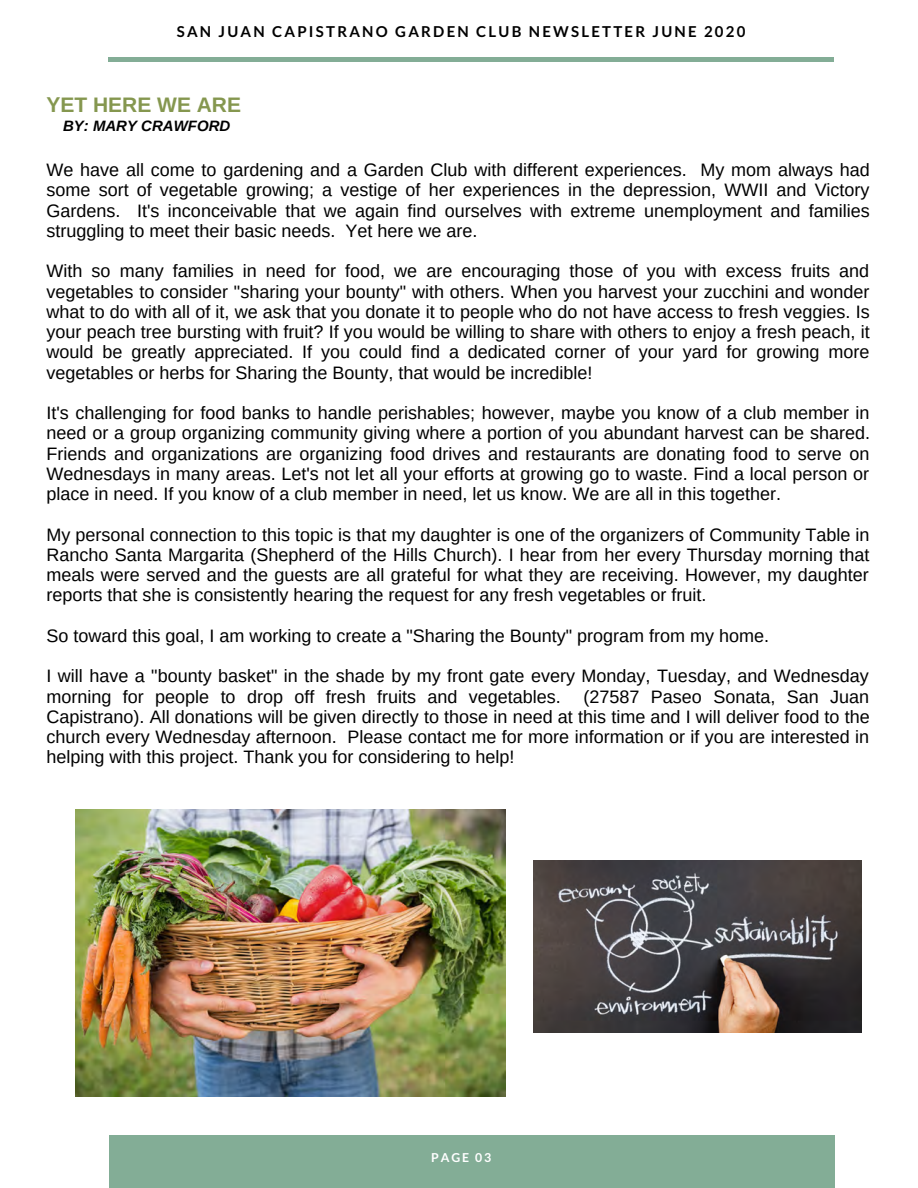
<style>
.page{position:relative;width:918px;height:1188px;background:#fff}
.page>*{position:absolute;margin:0;border:0;box-sizing:border-box;transform-origin:0 0}
.t1{font:700 21px "Arimo";color:#85974f}
.t2{font:18px/20.2px "Arimo";color:#000;text-align:justify}
.t3{font:700 15px "Lato";letter-spacing:.15em;color:#000}
.t4{font:italic 700 15px "Arimo";color:#000}
.t5{font:700 12.3px "Lato";letter-spacing:.15em;color:#fff}
</style>
<div class="page">
<hr style="left:109px;top:58px;width:725px;height:3px;background:#83ad96">
<div style="left:110px;top:1136px;width:725px;height:52px;background:#83ad96"></div>
<img style="left:76px;top:810px;width:429px;height:287px">
<img style="left:533px;top:860px;width:329px;height:172px">
<p class="t3" style="left:177px;top:22px;width:570px">SAN JUAN CAPISTRANO GARDEN CLUB NEWSLETTER JUNE 2020</p>
<p class="t1" style="left:47px;top:93px;width:196px">YET HERE WE ARE</p>
<p class="t4" style="left:63px;top:117px;width:169px">BY: MARY CRAWFORD</p>
<p class="t2" style="left:47px;top:160px;width:825px">We have all come to gardening and a Garden Club with different experiences. My mom always had some sort of vegetable growing; a vestige of her experiences in the depression, WWII and Victory Gardens. It's inconceivable that we again find ourselves with extreme unemployment and families struggling to meet their basic needs. Yet here we are.</p>
<p class="t2" style="left:47px;top:261px;width:825px">With so many families in need for food, we are encouraging those of you with excess fruits and vegetables to consider "sharing your bounty" with others. When you harvest your zucchini and wonder what to do with all of it, we ask that you donate it to people who do not have access to fresh veggies. Is your peach tree bursting with fruit? If you would be willing to share with others to enjoy a fresh peach, it would be greatly appreciated. If you could find a dedicated corner of your yard for growing more vegetables or herbs for Sharing the Bounty, that would be incredible!</p>
<p class="t2" style="left:47px;top:403px;width:825px">It's challenging for food banks to handle perishables; however, maybe you know of a club member in need or a group organizing community giving where a portion of you abundant harvest can be shared.<br>Friends and organizations are organizing food drives and restaurants are donating food to serve on Wednesdays in many areas. Let's not let all your efforts at growing go to waste. Find a local person or place in need. If you know of a club member in need, let us know. We are all in this together.</p>
<p class="t2" style="left:47px;top:524px;width:825px">My personal connection to this topic is that my daughter is one of the organizers of Community Table in Rancho Santa Margarita (Shepherd of the Hills Church). I hear from her every Thursday morning that meals were served and the guests are all grateful for what they are receiving. However, my daughter reports that she is consistently hearing the request for any fresh vegetables or fruit.</p>
<p class="t2" style="left:47px;top:626px;width:724px">So toward this goal, I am working to create a "Sharing the Bounty" program from my home.</p>
<p class="t2" style="left:47px;top:666px;width:824px">I will have a "bounty basket" in the shade by my front gate every Monday, Tuesday, and Wednesday morning for people to drop off fresh fruits and vegetables.</p>
<p class="t2" style="left:47px;top:686px;width:825px;text-indent:537px">(27587 Paseo Sonata, San Juan Capistrano). All donations will be given directly to those in need at this time and I will deliver food to the church every Wednesday afternoon. Please contact me for more information or if you are interested in helping with this project. Thank you for considering to help!</p>
<p class="t5" style="left:431px;top:1150px;width:62px">PAGE 03</p>
<p class="t5" style="left:431px;top:1156px;width:62px">PAGE 01</p>
</div>
